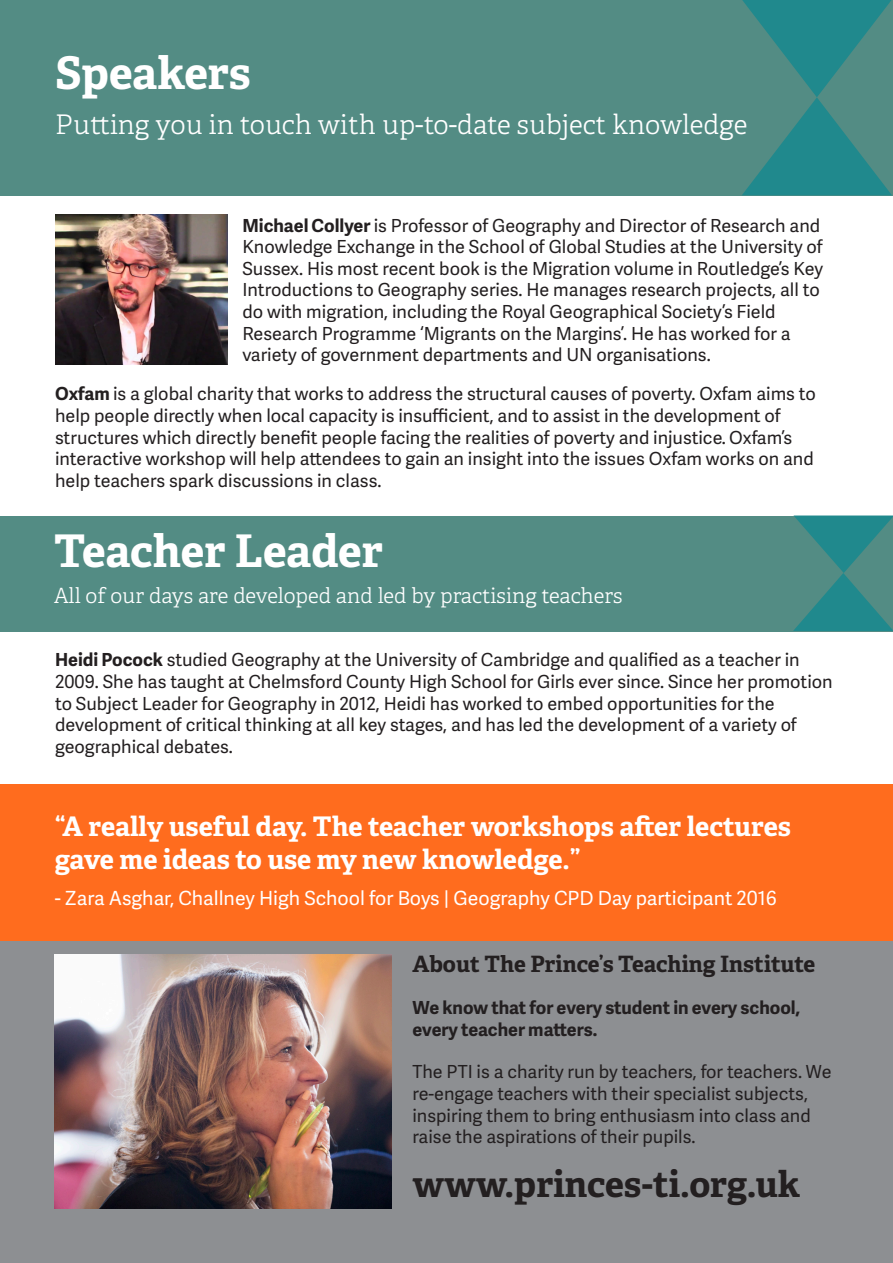
<style>
.page{position:relative;width:893px;height:1263px;background:#fff}
.page>*{position:absolute;margin:0;border:0;box-sizing:border-box;transform-origin:0 0}
.t1{font:700 45px "Adelle";letter-spacing:-.005em;color:#fff}
.t2{font:700 36px "Adelle";color:#231f20}
.t3{font:700 27px/32.4px "Adelle";letter-spacing:-.005em;color:#fff}
.t4{font:300 27px "Adelle";color:#fff}
.t5{font:700 22.5px "Adelle";color:#231f20}
.t6{font:300 21px "Adelle";color:#fff}
.t7{font:19.5px "Adelle Sans";color:#fff}
.t8{font:18px/21.6px "Adelle Sans";color:#231f20}
.t9{font:700 18px/21.6px "Adelle Sans";color:#231f20}
.s1{font-weight:700}
</style>
<div class="page">
<div style="left:0;top:0;width:893px;height:195px;background:#538c84"></div>
<svg style="left:742px;top:0;width:150px;height:195px"></svg>
<div style="left:0;top:938px;width:893px;height:325px;background:#8d8f92"></div>
<div style="left:0;top:515px;width:893px;height:116px;background:#538c84"></div>
<svg style="left:793px;top:515px;width:100px;height:116px"></svg>
<img style="left:54px;top:955px;width:337px;height:254px">
<div style="left:1px;top:784px;width:892px;height:156px;background:#ff6c1e"></div>
<img style="left:55px;top:215px;width:173px;height:149px">
<p class="t1" style="left:55px;top:40px;width:197px">Speakers</p>
<p class="t4" style="left:55px;top:105px;width:694px">Putting you in touch with up-to-date subject knowledge</p>
<p class="t8" style="left:242px;top:214px;width:582px"><span class="s1">Michael Collyer</span> is Professor of Geography and Director of Research and Knowledge Exchange in the School of Global Studies at the University of Sussex. His most recent book is the Migration volume in Routledge’s Key Introductions to Geography series. He manages research projects, all to do with migration, including the Royal Geographical Society’s Field</p>
<p class="t8" style="left:242px;top:322px;width:550px">Research Programme ‘Migrants on the Margins’. He has worked for a</p>
<p class="t8" style="left:242px;top:343px;width:470px">variety of government departments and UN organisations.</p>
<p class="t8" style="left:55px;top:382px;width:762px"><span class="s1">Oxfam</span> is a global charity that works to address the structural causes of poverty. Oxfam aims to help people directly when local capacity is insufficient, and to assist in the development of</p>
<p class="t8" style="left:55px;top:426px;width:739px">structures which directly benefit people facing the realities of poverty and injustice. Oxfam’s</p>
<p class="t8" style="left:55px;top:447px;width:760px">interactive workshop will help attendees to gain an insight into the issues Oxfam works on and help teachers spark discussions in class.</p>
<p class="t1" style="left:54px;top:518px;width:331px">Teacher Leader</p>
<p class="t6" style="left:54px;top:580px;width:570px">All of our days are developed and led by practising teachers</p>
<p class="t8" style="left:55px;top:648px;width:779px"><span class="s1">Heidi Pocock</span> studied Geography at the University of Cambridge and qualified as a teacher in<br>2009. She has taught at Chelmsford County High School for Girls ever since. Since her promotion to Subject Leader for Geography in 2012, Heidi has worked to embed opportunities for the</p>
<p class="t8" style="left:55px;top:713px;width:743px">development of critical thinking at all key stages, and has led the development of a variety of</p>
<p class="t8" style="left:55px;top:735px;width:179px">geographical debates.</p>
<p class="t3" style="left:55px;top:810px;width:737px">“A really useful day. The teacher workshops after lectures gave me ideas to use my new knowledge.”</p>
<p class="t7" style="left:55px;top:884px;width:723px">- Zara Asghar, Challney High School for Boys | Geography CPD Day participant 2016</p>
<p class="t5" style="left:412px;top:947px;width:404px">About The Prince’s Teaching Institute</p>
<p class="t9" style="left:412px;top:996px;width:389px">We know that for every student in every school, every teacher matters.</p>
<p class="t8" style="left:412px;top:1061px;width:421px">The PTI is a charity run by teachers, for teachers. We re-engage teachers with their specialist subjects,</p>
<p class="t8" style="left:412px;top:1104px;width:400px">inspiring them to bring enthusiasm into class and raise the aspirations of their pupils.</p>
<p class="t2" style="left:412px;top:1158px;width:389px">www.princes-ti.org.uk</p>
</div>
